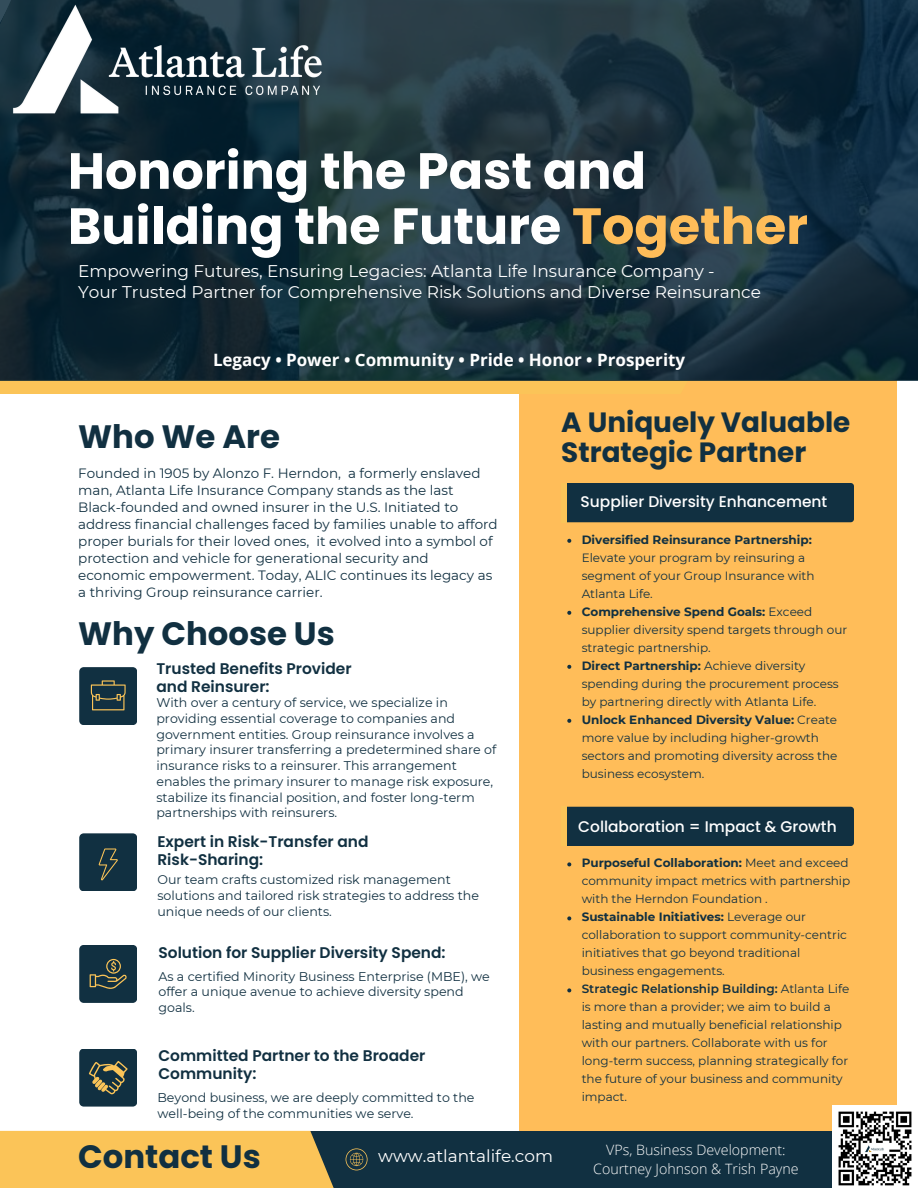
<style>
.page{position:relative;width:918px;height:1188px;background:#fff}
.page>*{position:absolute;margin:0;border:0;box-sizing:border-box;transform-origin:0 0}
.t1{font:700 50.85px/55.2px "Poppins";color:#fff}
.t2{font:700 32.4px "Poppins";color:#113041}
.t3{font:700 27.9px/30.3px "Poppins";color:#113041}
.t4{font:16.95px/21.1px "Montserrat";color:#fff}
.t5{font:700 16.95px "Open Sans";color:#fff}
.t6{font:600 15.45px/18px "Poppins";color:#113041}
.t7{font:500 15.45px "Poppins";color:#fff}
.t8{font:300 14.25px/19.2px "Open Sans";color:#fafafa;text-align:center}
.t9{font:13.5px/16.8px "Montserrat";color:#113041}
.t10{font:12.6px/15.8px "Montserrat";color:#113041}
.t11{font:12px/18px "Montserrat";color:#113041}
.s1{color:#ffbd59}
.s2{font-weight:700}
.s3{font-weight:600}
</style>
<div class="page">
<div style="left:519px;top:0;width:377px;height:1188px;background:#ffbd59"></div>
<div style="left:234px;top:1131px;width:662px;height:57px;background:#113041"></div>
<svg style="left:0;top:1131px;width:359px;height:57px;background:#e5b655"></svg>
<svg style="left:346px;top:1148px;width:22px;height:22px"></svg>
<div style="left:567px;top:807px;width:287px;height:39px;background:#113041"></div>
<div style="left:561px;top:807px;width:6px;height:39px;background:#fbc458"></div>
<div style="left:567px;top:483px;width:287px;height:39px;background:#113041"></div>
<div style="left:561px;top:483px;width:6px;height:39px;background:#fbc458"></div>
<svg style="left:79px;top:945px;width:58px;height:58px;background:#223b44"></svg>
<svg style="left:79px;top:667px;width:58px;height:58px;background:#233b44"></svg>
<div style="left:0;top:381px;width:897px;height:13px;background:#fbc458"></div>
<svg style="left:79px;top:1049px;width:58px;height:58px;background:#304446"></svg>
<svg style="left:79px;top:833px;width:58px;height:58px;background:#1b3744"></svg>
<svg style="left:567px;top:862px;width:4px;height:4px"></svg>
<svg style="left:567px;top:916px;width:4px;height:4px"></svg>
<svg style="left:567px;top:988px;width:4px;height:4px"></svg>
<svg style="left:567px;top:539px;width:4px;height:4px"></svg>
<svg style="left:567px;top:611px;width:4px;height:4px"></svg>
<svg style="left:567px;top:665px;width:4px;height:4px"></svg>
<svg style="left:567px;top:719px;width:4px;height:4px"></svg>
<svg style="left:0;top:0;width:918px;height:381px;background:#18303c"></svg>
<img style="left:0;top:0;width:345px;height:145px">
<img style="left:832px;top:1106px;width:80px;height:82px">
<p class="t1" style="left:68px;top:143px;width:742px">Honoring the Past and<br>Building the Future <span class="s1">Together</span></p>
<h4 class="t4" style="left:78px;top:261px;width:684px">Empowering Futures, Ensuring Legacies: Atlanta Life Insurance Company -<br>Your Trusted Partner for Comprehensive Risk Solutions and Diverse Reinsurance</h4>
<p class="t5" style="left:213px;top:348px;width:474px">Legacy • Power • Community • Pride • Honor • Prosperity</p>
<p class="t2" style="left:78px;top:414px;width:203px">Who We Are</p>
<h4 class="t9" style="left:78px;top:465px;width:421px">Founded in 1905 by Alonzo F. Herndon, a formerly enslaved man, Atlanta Life Insurance Company stands as the last Black-founded and owned insurer in the U.S. Initiated to address financial challenges faced by families unable to afford proper burials for their loved ones, it evolved into a symbol of protection and vehicle for generational security and economic empowerment. Today, ALIC continues its legacy as a thriving Group reinsurance carrier.</h4>
<h2 class="t2" style="left:78px;top:611px;width:258px">Why Choose Us</h2>
<h6 class="t6" style="left:156px;top:659px;width:197px">Trusted Benefits Provider and Reinsurer:</h6>
<h2 class="t10" style="left:156px;top:695px;width:341px">With over a century of service, we specialize in providing essential coverage to companies and government entities. Group reinsurance involves a primary insurer transferring a predetermined share of insurance risks to a reinsurer. This arrangement enables the primary insurer to manage risk exposure, stabilize its financial position, and foster long-term partnerships with reinsurers.</h2>
<p class="t6" style="left:157px;top:832px;width:213px">Expert in Risk-Transfer and<br>Risk-Sharing:</p>
<p class="t10" style="left:157px;top:872px;width:323px">Our team crafts customized risk management solutions and tailored risk strategies to address the unique needs of our clients.</p>
<p class="t6" style="left:158px;top:944px;width:289px">Solution for Supplier Diversity Spend:</p>
<h4 class="t10" style="left:158px;top:968px;width:333px">As a certified Minority Business Enterprise (MBE), we offer a unique avenue to achieve diversity spend goals.</h4>
<p class="t6" style="left:158px;top:1046px;width:268px">Committed Partner to the Broader<br>Community:</p>
<h4 class="t10" style="left:157px;top:1090px;width:319px">Beyond business, we are deeply committed to the well-being of the communities we serve.</h4>
<p class="t2" style="left:78px;top:1134px;width:184px">Contact Us</p>
<p class="t4" style="left:378px;top:1146px;width:176px">www.atlantalife.com</p>
<p class="t3" style="left:561px;top:407px;width:291px">A Uniquely Valuable<br>Strategic Partner</p>
<p class="t7" style="left:581px;top:491px;width:248px">Supplier Diversity Enhancement</p>
<h3 class="t11" style="left:582px;top:531px;width:234px"><span class="s2">Diversified Reinsurance Partnership:<br></span>Elevate your program by reinsuring a segment of your Group Insurance with<br>Atlanta Life.</h3>
<h4 class="t11" style="left:582px;top:603px;width:267px"><span class="s2">Comprehensive Spend Goals:</span> Exceed supplier diversity spend targets through our strategic partnership.</h4>
<p class="t11" style="left:582px;top:657px;width:259px"><span class="s2">Direct Partnership:</span> Achieve diversity spending during the procurement process by partnering directly with Atlanta Life.</p>
<p class="t11" style="left:582px;top:711px;width:257px"><span class="s2">Unlock Enhanced Diversity Value:</span> Create more value by including higher-growth sectors and promoting diversity across the business ecosystem.</p>
<p class="t7" style="left:578px;top:816px;width:260px">Collaboration = Impact &amp; Growth</p>
<h1 class="t11" style="left:582px;top:854px;width:270px"><span class="s2">Purposeful Collaboration:</span> Meet and exceed community impact metrics with partnership with the Herndon Foundation .</h1>
<h5 class="t11" style="left:582px;top:908px;width:267px"><span class="s2">Sustainable Initiatives:</span> Leverage our collaboration to support community-centric initiatives that go beyond traditional business engagements.</h5>
<h4 class="t11" style="left:582px;top:980px;width:269px"><span class="s3">Strategic Relationship Building:</span> Atlanta Life is more than a provider; we aim to build a lasting and mutually beneficial relationship with our partners. Collaborate with us for long-term success, planning strategically for the future of your business and community impact.</h4>
<p class="t8" style="left:593px;top:1140px;width:207px">VPs, Business Development:<br>Courtney Johnson &amp; Trish Payne</p>
</div>
